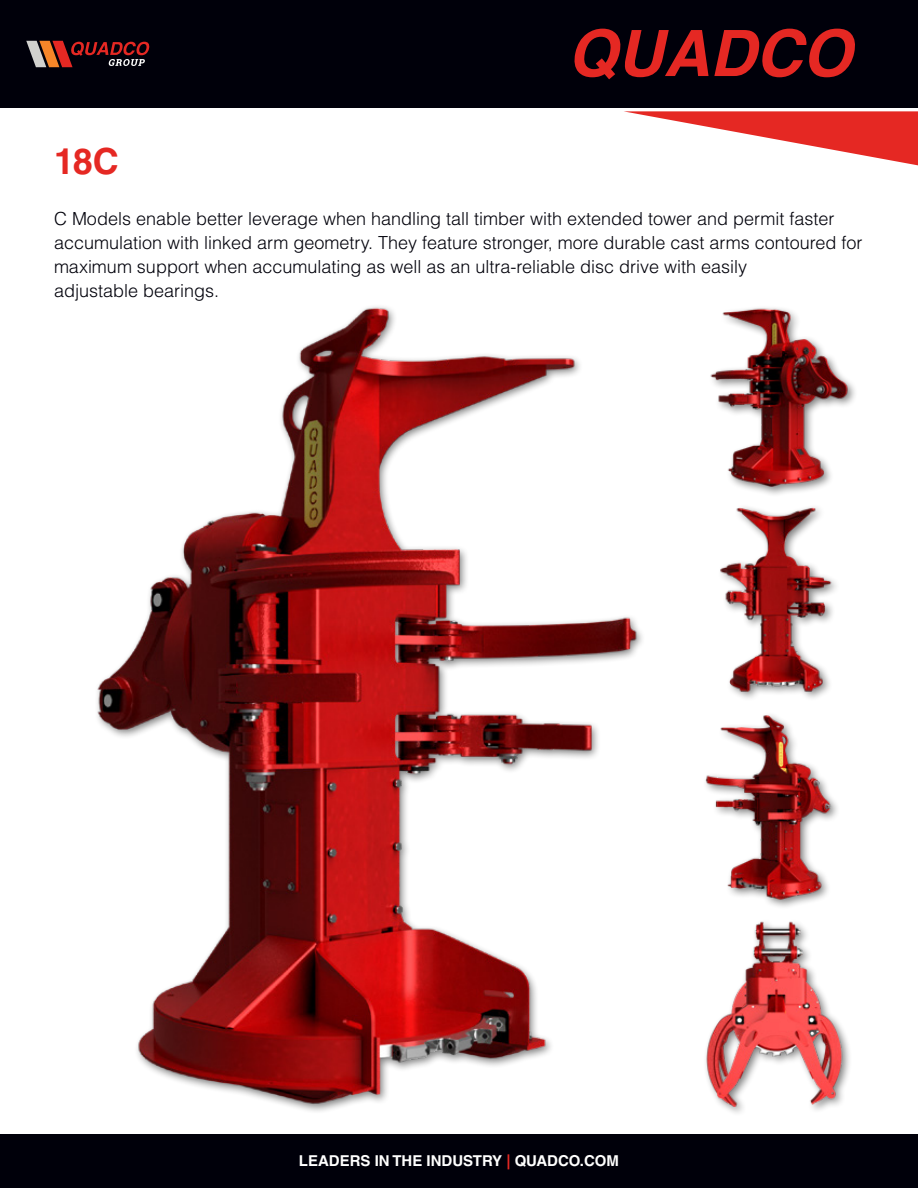
<style>
.page{position:relative;width:918px;height:1188px;background:#fff}
.page>*{position:absolute;margin:0;border:0;box-sizing:border-box;transform-origin:0 0}
.t1{font:700 36px "Helvetica LT Std";color:#e52823}
.t2{font:300 18px/24px "Helvetica LT Std";color:#00000a}
.t3{font:700 15px "Helvetica LT Std";color:#fff}
.s1{color:#e52823}
</style>
<div class="page">
<div style="left:0;top:0;width:918px;height:108px;background:#00000a"></div>
<svg style="left:624px;top:111px;width:294px;height:55px"></svg>
<div style="left:0;top:1134px;width:918px;height:54px;background:#00000a"></div>
<svg style="left:26px;top:41px;width:124px;height:26px"></svg>
<svg style="left:574px;top:29px;width:281px;height:50px"></svg>
<img style="left:97px;top:306px;width:545px;height:801px">
<div style="left:702px;top:711px;width:139px;height:199px;background:#000;opacity:.5"></div>
<img style="left:702px;top:714px;width:139px;height:186px">
<div style="left:717px;top:504px;width:124px;height:197px;background:#000;opacity:.5"></div>
<img style="left:717px;top:507px;width:124px;height:187px">
<div style="left:703px;top:918px;width:150px;height:199px;background:#000;opacity:.5"></div>
<img style="left:703px;top:921px;width:150px;height:186px">
<div style="left:707px;top:305px;width:151px;height:192px;background:#000;opacity:.5"></div>
<img style="left:707px;top:305px;width:151px;height:182px">
<h1 class="t1" style="left:54px;top:140px;width:66px">18C</h1>
<p class="t2" style="left:54px;top:207px;width:810px">C Models enable better leverage when handling tall timber with extended tower and permit faster accumulation with linked arm geometry. They feature stronger, more durable cast arms contoured for maximum support when accumulating as well as an ultra-reliable disc drive with easily<br>adjustable bearings.</p>
<p class="t3" style="left:299px;top:1152px;width:322px">LEADERS IN THE INDUSTRY <span class="s1">|</span> QUADCO.COM</p>
</div>
